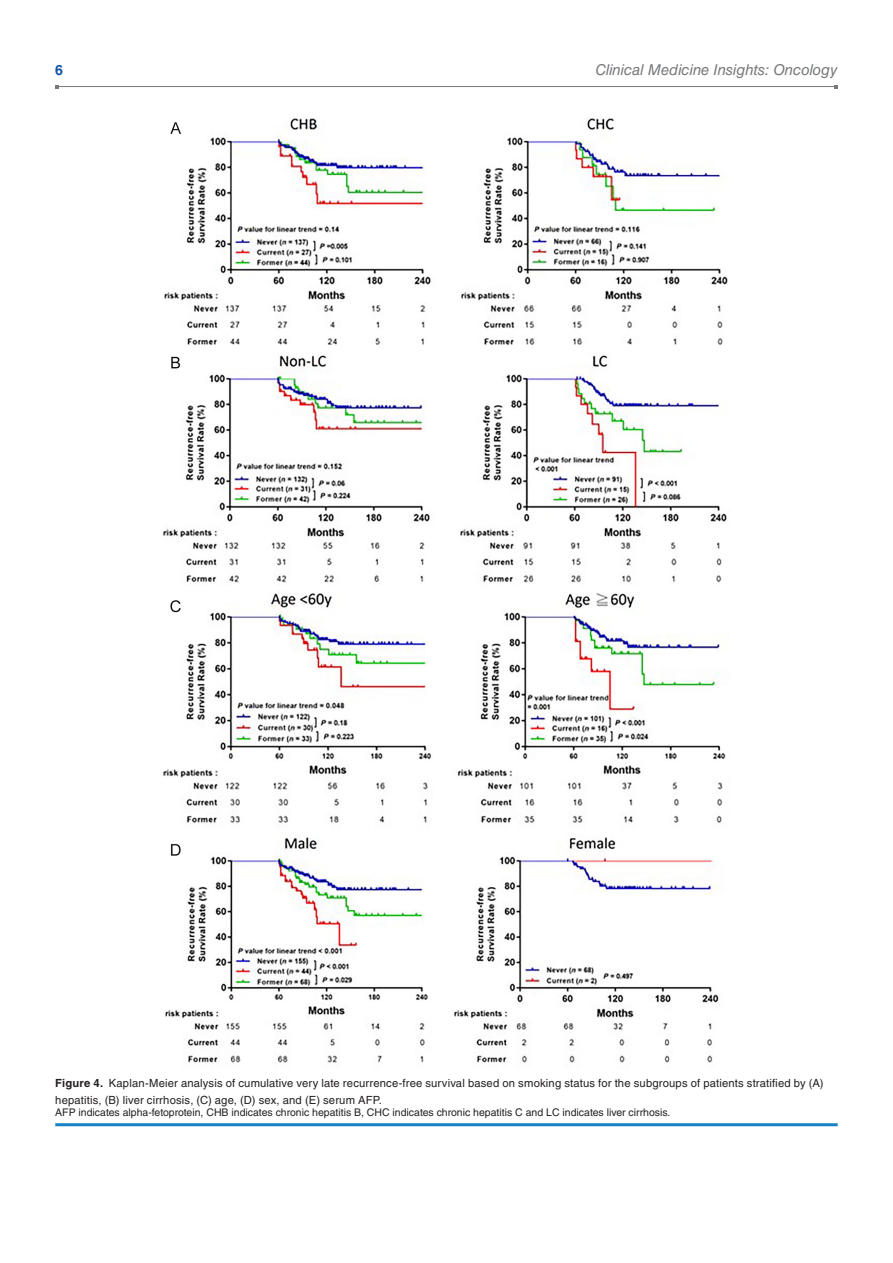
<style>
.page{position:relative;width:893px;height:1263px;background:#fff}
.page>*{position:absolute;margin:0;border:0;box-sizing:border-box;transform-origin:0 0}
.t1{font:italic 15px "Helvetica LT Std";letter-spacing:-.005em;color:#76787b}
.t2{font:700 14.25px "Helvetica LT Std";color:#1055a4}
.t3{font:11.25px/16.5px "Helvetica LT Std";letter-spacing:.015em;color:#231f20}
.t4{font:10.5px "Helvetica LT Std";color:#231f20}
.s1{font-weight:700}
</style>
<div class="page">
<hr style="left:57px;top:86px;width:779px;height:1px;background:#76787b">
<hr style="left:55px;top:1123px;width:783px;height:3px;background:#1582c5">
<img style="left:163px;top:118px;width:565px;height:945px">
<p class="t2" style="left:55px;top:61px;width:9px">6</p>
<h1 class="t1" style="left:595px;top:61px;width:244px">Clinical Medicine Insights: Oncology</h1>
<p class="t3" style="left:55px;top:1075px;width:770px"><span class="s1">Figure 4.</span> Kaplan-Meier analysis of cumulative very late recurrence-free survival based on smoking status for the subgroups of patients stratified by (A) hepatitis, (B) liver cirrhosis, (C) age, (D) sex, and (E) serum AFP.</p>
<p class="t4" style="left:55px;top:1107px;width:617px">AFP indicates alpha-fetoprotein, CHB indicates chronic hepatitis B, CHC indicates chronic hepatitis C and LC indicates liver cirrhosis.</p>
</div>
